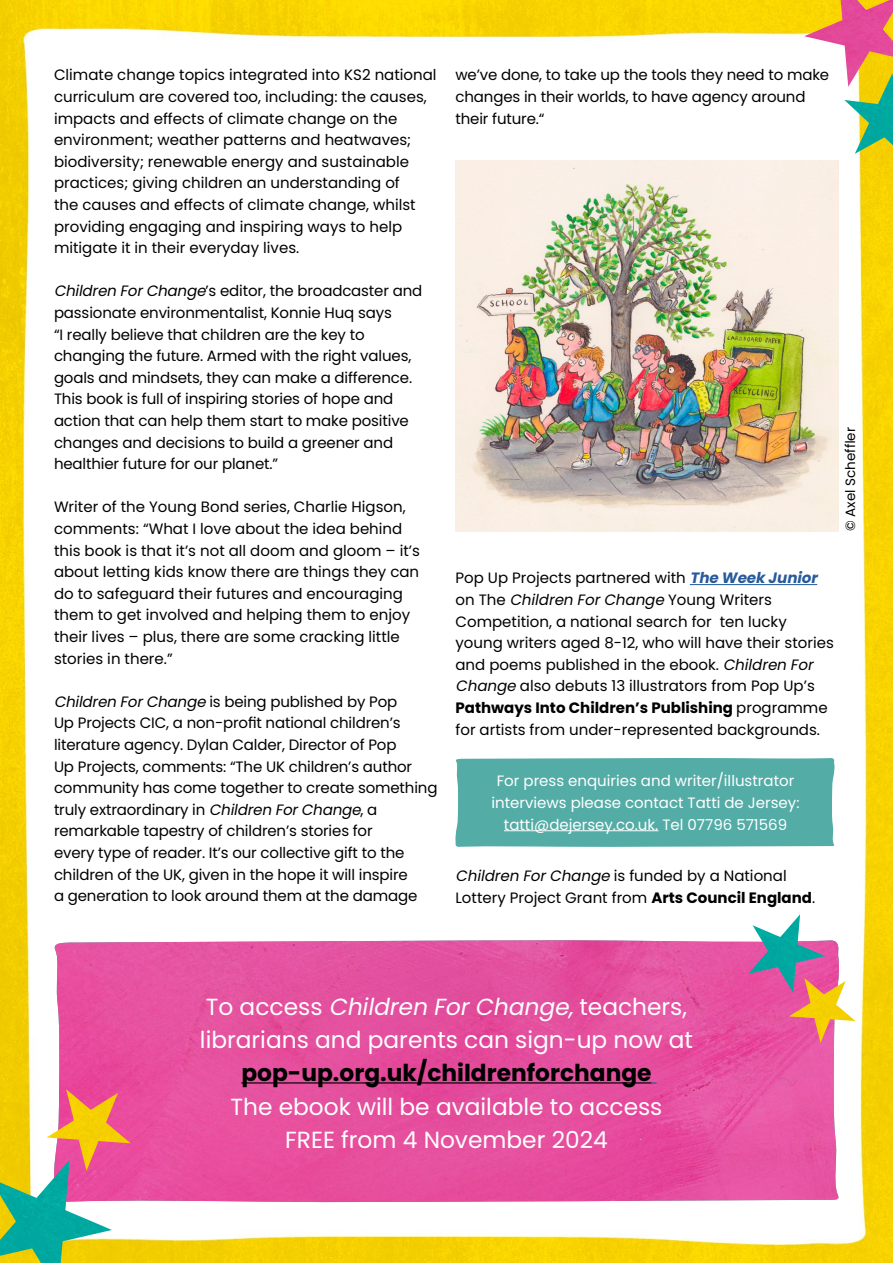
<style>
.page{position:relative;width:893px;height:1263px;background:#fff}
.page>*{position:absolute;margin:0;border:0;box-sizing:border-box;transform-origin:0 0}
.t1{font:23.25px/33.3px "Poppins";color:#fff}
.t2{font:700 23.25px "Poppins";color:#000}
.t3{font:15px/21.6px "Poppins";color:#000}
.t4{font:15px/21.6px "Poppins";color:#fff;text-align:center}
.t5{font:13.5px "Poppins";color:#000}
.s1{font-style:italic}
.s2{font-weight:700;font-style:italic;color:#275b9b}
.s3{font-weight:700}
</style>
<div class="page">
<img style="left:0;top:0;width:893px;height:1263px">
<img style="left:52px;top:940px;width:788px;height:262px">
<div style="left:454px;top:758px;width:381px;height:89px;background:#54aca6"></div>
<img style="left:455px;top:161px;width:384px;height:370px">
<hr style="left:690px;top:584px;width:127px;height:1px;background:#275b9b">
<img style="left:47px;top:1089px;width:84px;height:82px">
<img style="left:789px;top:978px;width:67px;height:65px">
<img style="left:804px;top:0;width:89px;height:87px">
<img style="left:0;top:1160px;width:112px;height:103px">
<img style="left:748px;top:914px;width:77px;height:79px">
<img style="left:844px;top:73px;width:49px;height:81px">
<hr style="left:241px;top:1082px;width:411px;height:1px;background:#000">
<hr style="left:504px;top:830px;width:154px;height:1px;background:#fff">
<p class="t3" style="left:54px;top:64px;width:384px">Climate change topics integrated into KS2 national curriculum are covered too, including: the causes, impacts and effects of climate change on the environment; weather patterns and heatwaves; biodiversity; renewable energy and sustainable practices; giving children an understanding of<br>the causes and effects of climate change, whilst providing engaging and inspiring ways to help mitigate it in their everyday lives.</p>
<p class="t3" style="left:54px;top:280px;width:370px"><span class="s1">Children ForChange</span>’s editor, the broadcaster and passionate environmentalist, Konnie Huq says<br>“I really believe that children are the key to changing the future. Armed with the right values, goals and mindsets, they can make a difference.<br>This book is full of inspiring stories of hope and action that can help them start to make positive changes and decisions to build a greener and healthier future for our planet.”</p>
<p class="t3" style="left:54px;top:496px;width:367px">Writer of the Young Bond series, Charlie Higson, comments: “What I love about the idea behind this book is that it’s not all doom and gloom – it’s about letting kids know there are things they can do to safeguard their futures and encouraging them to get involved and helping them to enjoy their lives – plus, there are some cracking little stories in there.”</p>
<p class="t3" style="left:54px;top:691px;width:385px"><span class="s1">Children ForChange</span> is being published by Pop<br>Up Projects CIC, a non-profit national children’s literature agency. Dylan Calder, Director of Pop<br>Up Projects, comments: “The UK children’s author community has come together to create something truly extraordinary in <span class="s1">Children ForChange</span>, a remarkable tapestry of children’s stories for<br>every type of reader. It’s our collective gift to the children of the UK, given in the hope it will inspire<br>a generation to look around them at the damage</p>
<p class="t3" style="left:455px;top:64px;width:375px">we’ve done, to take up the tools they need to make changes in their worlds, to have agency around their future.“</p>
<p class="t5" style="left:843px;top:531px;width:105px;rotate:-90deg">© Axel Scheffler</p>
<p class="t3" style="left:455px;top:567px;width:380px">Pop Up Projects partnered with <span class="s2">The Week Junior </span>o n T h e <span class="s1">Children ForChange</span> Yo u n g W r i te rs Competition, a national search for ten lucky young writers aged 8-12, who will have their stories and poems published in the ebook. <span class="s1">Children For Change</span> also debuts 13 illustrators from Pop Up’s <span class="s3">Pathways Into Children’s Publishing</span> programme for artists from under-represented backgrounds.</p>
<p class="t4" style="left:491px;top:770px;width:309px">For press enquiries and writer/illustrator interviews please contact Tatti de Jersey: tatti@dejersey.co.uk. Tel 07796 571569</p>
<p class="t3" style="left:455px;top:865px;width:361px"><span class="s1">Children ForChange</span> is funded by a National<br>Lottery Project Grant from <span class="s3">Arts Council England</span>.</p>
<h1 class="t1" style="left:200px;top:990px;width:495px">To a c c e s s <span class="s1">Children ForChange,</span>te a c h e rs, librarians and parents can sign-up now at</h1>
<h1 class="t2" style="left:241px;top:1059px;width:412px">pop-up.org.uk/childrenforchange</h1>
<h1 class="t1" style="left:231px;top:1090px;width:433px;text-align:center">The ebook will be available to access<br>FREE from 4 November 2024</h1>
</div>
